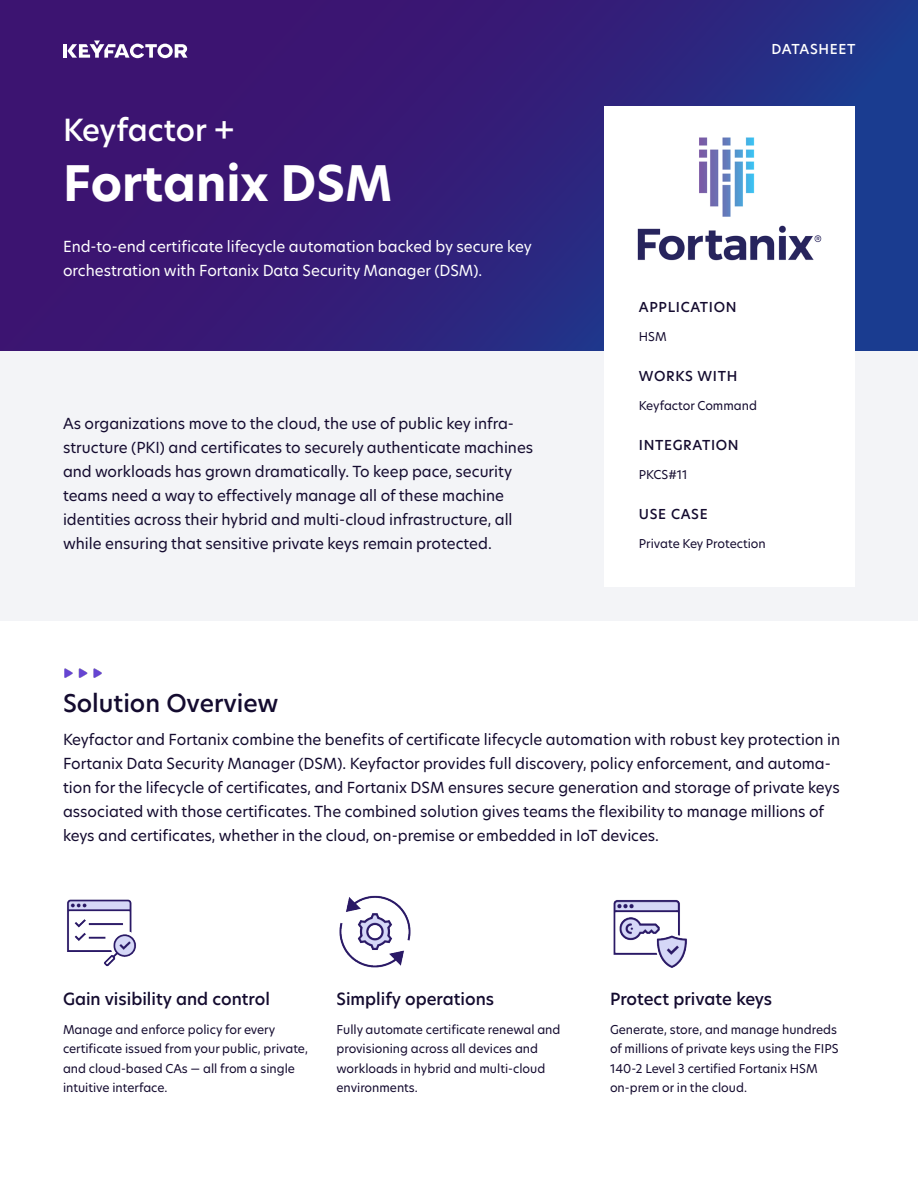
<style>
.page{position:relative;width:918px;height:1188px;background:#fff}
.page>*{position:absolute;margin:0;border:0;box-sizing:border-box;transform-origin:0 0}
.t1{font:700 48px "Hero New";color:#fff}
.t2{font:500 30px "Hero New";color:#fff}
.t3{font:500 24px "Hero New";color:#140b2f}
.t4{font:500 16.5px "Hero New";color:#140b2f}
.Body_5{font:15px/24px "Hero New";color:#140b2f}
.Body_5-2{font:15px/24px "Hero New";color:#fff}
.t5{font:500 13.5px "Hero New";letter-spacing:.05em;color:#140b2f}
.t6{font:500 13.5px "Hero New";letter-spacing:.045em;color:#fff}
.Body_Normal{font:12px/19.5px "Hero New";color:#140b2f}
</style>
<div class="page">
<div style="left:0;top:330px;width:918px;height:291px;background:#f3f4f7"></div>
<div style="left:0;top:0;width:918px;height:351px;background:linear-gradient(to right,#420d6c,#213389)"></div>
<hr style="left:63px;top:44px;width:4px;height:14px;background:#fff">
<svg style="left:67px;top:41px;width:121px;height:17px"></svg>
<img style="left:613px;top:900px;width:74px;height:68px">
<img style="left:339px;top:895px;width:72px;height:73px">
<img style="left:67px;top:899px;width:69px;height:68px">
<div style="left:604px;top:106px;width:251px;height:481px;background:#fff"></div>
<img style="left:622px;top:122px;width:215px;height:148px">
<img style="left:64px;top:668px;width:37px;height:10px">
<h2 class="t2" style="left:63px;top:110px;width:173px">Keyfactor +</h2>
<h1 class="t1" style="left:63px;top:151px;width:331px">Fortanix DSM</h1>
<p class="Body_5-2" style="left:63px;top:234px;width:470px">End-to-end certificate lifecycle automation backed by secure key orchestration with Fortanix Data Security Manager (DSM).</p>
<p class="Body_5" style="left:63px;top:411px;width:472px">As organizations move to the cloud, the use of public key infra&shy;structure (PKI) and certificates to securely authenticate machines and workloads has grown dramatically. To keep pace, security teams need a way to effectively manage all of these machine identities across their hybrid and multi-cloud infrastructure, all while ensuring that sensitive private keys remain protected.</p>
<h3 class="t3" style="left:63px;top:687px;width:217px">Solution Overview</h3>
<p class="t6" style="left:772px;top:40px;width:85px">DATASHEET</p>
<h5 class="t5" style="left:639px;top:298px;width:99px">APPLICATION</h5>
<p class="Body_Normal" style="left:639px;top:326px;width:29px">HSM</p>
<h5 class="t5" style="left:639px;top:367px;width:100px">WORKS WITH</h5>
<p class="Body_Normal" style="left:639px;top:395px;width:120px">Keyfactor Command</p>
<h5 class="t5" style="left:639px;top:436px;width:101px">INTEGRATION</h5>
<p class="Body_Normal" style="left:639px;top:464px;width:50px">PKCS#11</p>
<h5 class="t5" style="left:639px;top:505px;width:70px">USE CASE</h5>
<p class="Body_Normal" style="left:639px;top:533px;width:128px">Private Key Protection</p>
<p class="Body_5" style="left:63px;top:728px;width:779px">Keyfactor and Fortanix combine the benefits of certificate lifecycle automation with robust key protection in Fortanix Data Security Manager (DSM). Keyfactor provides full discovery, policy enforcement, and automa&shy;tion for the lifecycle of certificates, and Fortanix DSM ensures secure generation and storage of private keys associated with those certificates. The combined solution gives teams the flexibility to manage millions of keys and certificates, whether in the cloud, on-premise or embedded in IoT devices.</p>
<h6 class="t4" style="left:63px;top:988px;width:208px">Gain visibility and control</h6>
<p class="Body_Normal" style="left:63px;top:1019px;width:247px">Manage and enforce policy for every certificate issued from your public, private, and cloud-based CAs — all from a single intuitive interface.</p>
<h6 class="t4" style="left:336px;top:988px;width:159px">Simplify operations</h6>
<p class="Body_Normal" style="left:336px;top:1019px;width:225px">Fully automate certificate renewal and provisioning across all devices and workloads in hybrid and multi-cloud environments.</p>
<h6 class="t4" style="left:610px;top:988px;width:164px">Protect private keys</h6>
<p class="Body_Normal" style="left:610px;top:1019px;width:230px">Generate, store, and manage hundreds of millions of private keys using the FIPS 140-2 Level 3 certified Fortanix HSM on-prem or in the cloud.</p>
</div>
